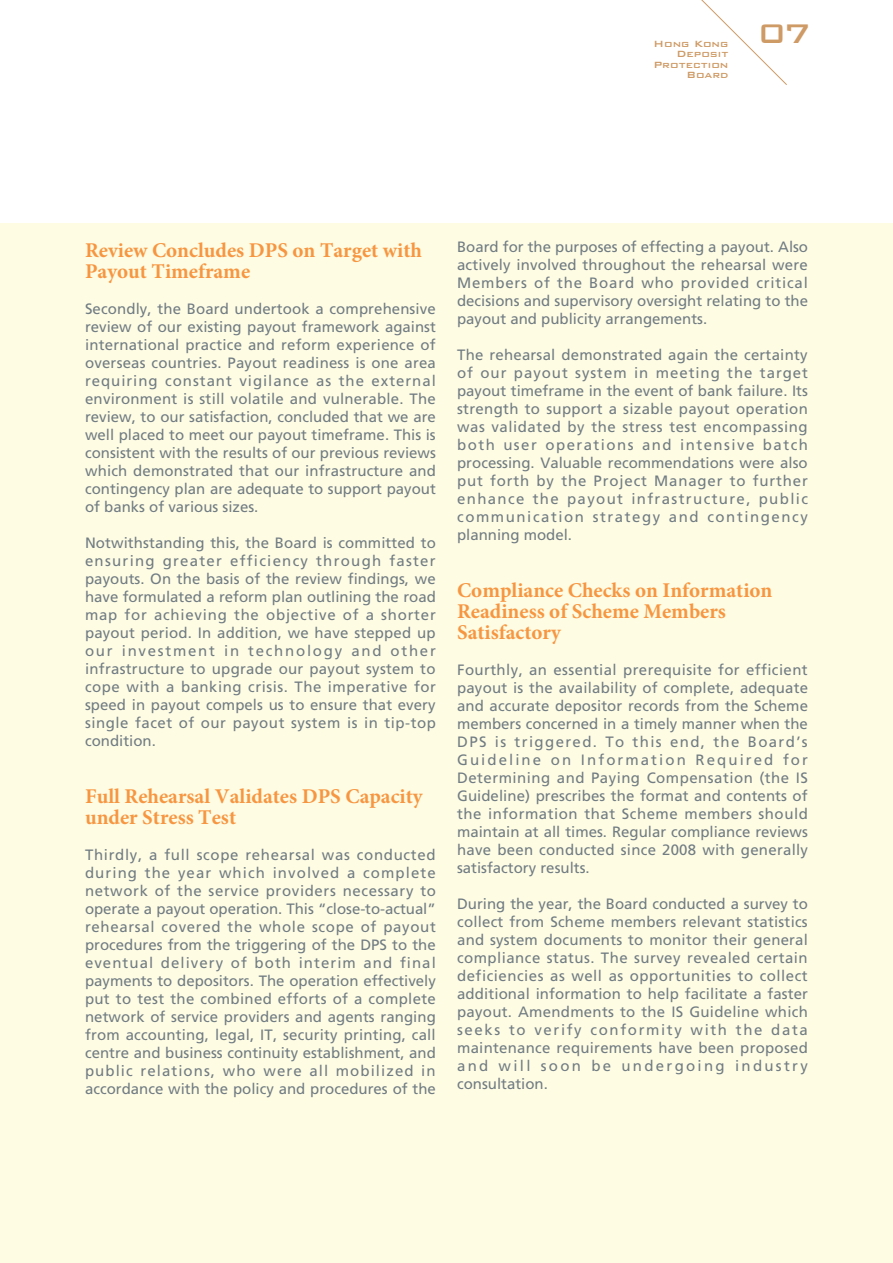
<style>
.page{position:relative;width:893px;height:1263px;background:#fff}
.page>*{position:absolute;margin:0;border:0;box-sizing:border-box;transform-origin:0 0}
.t1{font:500 36px "Bank Gothic BT";color:#ce9a65}
.t2{font:700 21px/21px "Minion Pro";color:#f79641}
.t3{font:15px/18px "Frutiger LT Std";color:#717d83;text-align:justify}
.t4{font:500 12px/10.5px "Bank Gothic BT";color:#ce9a65;text-align:right}
</style>
<div class="page">
<div style="left:0;top:223px;width:893px;height:1040px;background:#fffce4"></div>
<svg style="left:701px;top:0;width:86px;height:85px"></svg>
<p class="t4" style="left:653px;top:38px;width:76px">Hong Kong<br>Deposit</p>
<p class="t4" style="left:653px;top:59px;width:77px">Protection<br>Board</p>
<h1 class="t1" style="left:758px;top:14px;width:54px">07</h1>
<h2 class="t2" style="left:85px;top:239px;width:339px">Review Concludes DPS on Target with<br>Payout Timeframe</h2>
<p class="t3" style="left:85px;top:299px;width:352px">Secondly, the Board undertook a comprehensive review of our existing payout framework against international practice and reform experience of overseas countries. Payout readiness is one area requiring constant vigilance as the external environment is still volatile and vulnerable. The review, to our satisfaction, concluded that we are well placed to meet our payout timeframe. This is consistent with the results of our previous reviews which demonstrated that our infrastructure and contingency plan are adequate to support payout of banks of various sizes.</p>
<p class="t3" style="left:85px;top:533px;width:352px">Notwithstanding this, the Board is committed to ensuring greater efficiency through faster payouts. On the basis of the review findings, we have formulated a reform plan outlining the road map for achieving the objective of a shorter payout period. In addition, we have stepped up our investment in technology and other infrastructure to upgrade our payout system to cope with a banking crisis. The imperative for speed in payout compels us to ensure that every single facet of our payout system is in tip-top condition.</p>
<h2 class="t2" style="left:85px;top:785px;width:339px">Full Rehearsal Validates DPS Capacity under Stress Test</h2>
<p class="t3" style="left:85px;top:845px;width:352px">Thirdly, a full scope rehearsal was conducted during the year which involved a complete network of the service providers necessary to operate a payout operation. This “close-to-actual” rehearsal covered the whole scope of payout procedures from the triggering of the DPS to the eventual delivery of both interim and final payments to depositors. The operation effectively put to test the combined efforts of a complete network of service providers and agents ranging from accounting, legal, IT, security printing, call centre and business continuity establishment, and public relations, who were all mobilized in accordance with the policy and procedures of the</p>
<p class="t3" style="left:457px;top:238px;width:352px">Board for the purposes of effecting a payout. Also actively involved throughout the rehearsal were Members of the Board who provided critical decisions and supervisory oversight relating to the payout and publicity arrangements.</p>
<p class="t3" style="left:457px;top:346px;width:352px">The rehearsal demonstrated again the certainty of our payout system in meeting the target payout timeframe in the event of bank failure. Its strength to support a sizable payout operation was validated by the stress test encompassing both user operations and intensive batch processing. Valuable recommendations were also put forth by the Project Manager to further enhance the payout infrastructure, public communication strategy and contingency planning model.</p>
<h2 class="t2" style="left:457px;top:579px;width:317px">Compliance Checks on Information<br>Readiness of Scheme Members<br>Satisfactory</h2>
<p class="t3" style="left:457px;top:660px;width:352px">Fourthly, an essential prerequisite for efficient payout is the availability of complete, adequate and accurate depositor records from the Scheme members concerned in a timely manner when the DPS is triggered. To this end, the Board’s Guideline on Information Required for Determining and Paying Compensation (the IS Guideline) prescribes the format and contents of the information that Scheme members should maintain at all times. Regular compliance reviews have been conducted since 2008 with generally satisfactory results.</p>
<p class="t3" style="left:457px;top:894px;width:352px">During the year, the Board conducted a survey to collect from Scheme members relevant statistics and system documents to monitor their general compliance status. The survey revealed certain deficiencies as well as opportunities to collect additional information to help facilitate a faster payout. Amendments to the IS Guideline which seeks to verify conformity with the data maintenance requirements have been proposed and will soon be undergoing industry consultation.</p>
</div>
